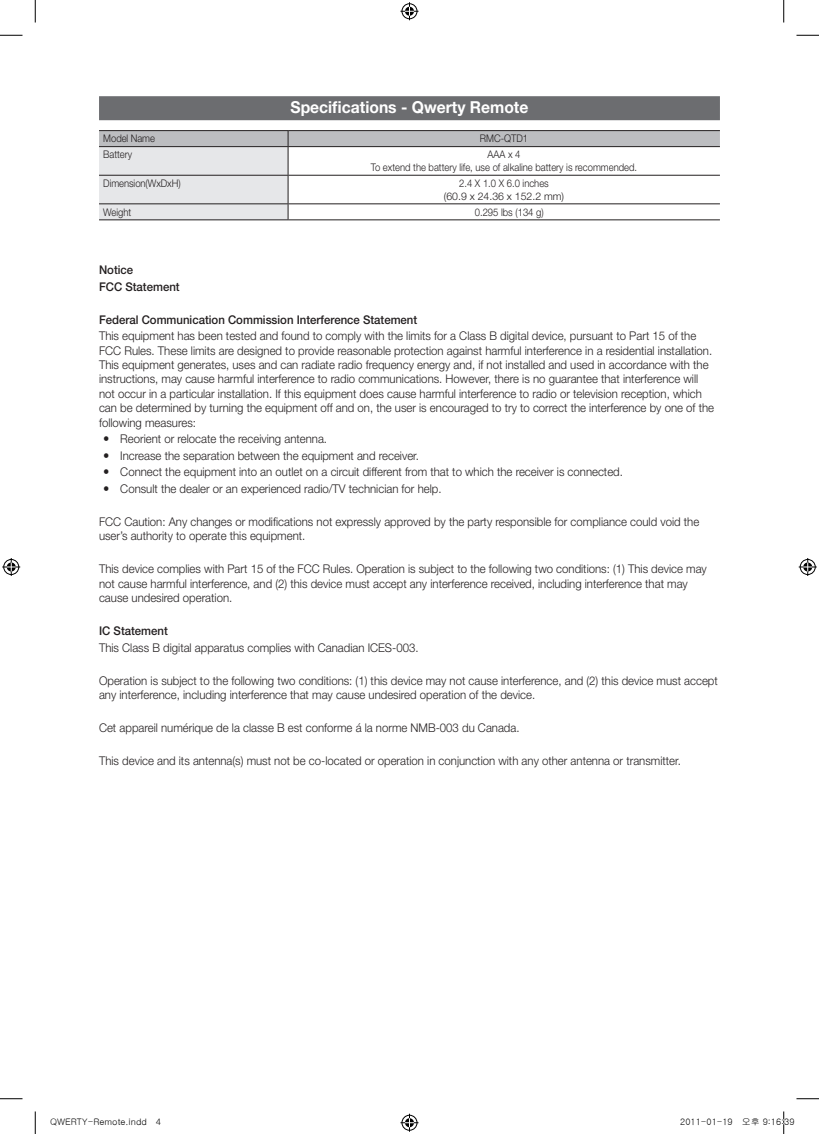
<style>
.page{position:relative;width:819px;height:1134px;background:#fff}
.page>*{position:absolute;margin:0;border:0;box-sizing:border-box;transform-origin:0 0}
.t1{font:700 16.5px "Helvetica Neue LT Pro";color:#fff;scale:.95 1}
.t2{font:300 12px/14.4px "Helvetica Neue LT Pro";color:#231f20;scale:.95 1}
.t3{font:500 12px/16.5px "Helvetica Neue LT Pro";color:#231f20;scale:.95 1}
.t4{font:300 10.5px/12.6px "Helvetica Neue LT Pro";color:#231f20;text-align:center;scale:.9 1}
.t5{font:9px "Gulim";color:#000}
</style>
<div class="page">
<div style="left:99px;top:96px;width:621px;height:24px;background:#6c6d70"></div>
<hr style="left:99px;top:130px;width:189px;height:1px;background:#231f20">
<hr style="left:288px;top:130px;width:432px;height:1px;background:#231f20">
<svg style="left:99px;top:131px;width:621px;height:89px"></svg>
<hr style="left:288px;top:219px;width:432px;height:1px;background:#231f20">
<svg style="left:0;top:35px;width:22px;height:1px"></svg>
<svg style="left:796px;top:35px;width:23px;height:1px"></svg>
<svg style="left:0;top:1098px;width:22px;height:1px"></svg>
<svg style="left:796px;top:1098px;width:23px;height:1px"></svg>
<svg style="left:35px;top:0;width:1px;height:22px"></svg>
<svg style="left:35px;top:1111px;width:1px;height:23px"></svg>
<svg style="left:783px;top:0;width:1px;height:22px"></svg>
<svg style="left:400px;top:2px;width:18px;height:18px"></svg>
<svg style="left:400px;top:1113px;width:18px;height:18px"></svg>
<svg style="left:2px;top:558px;width:18px;height:18px"></svg>
<svg style="left:799px;top:558px;width:18px;height:18px"></svg>
<svg style="left:783px;top:1111px;width:2px;height:23px"></svg>
<h1 class="t1" style="left:290px;top:97px;width:252px">Specifications - Qwerty Remote</h1>
<p class="t4" style="left:103px;top:132px;width:59px">Model Name</p>
<p class="t4" style="left:480px;top:132px;width:55px">RMC-QTD1</p>
<p class="t4" style="left:103px;top:148px;width:33px">Battery</p>
<p class="t4" style="left:371px;top:148px;width:297px">AAA x 4<br>To extend the battery life, use of alkaline battery is recommended.</p>
<p class="t4" style="left:103px;top:177px;width:87px">Dimension(WxDxH)</p>
<p class="t4" style="left:444px;top:177px;width:135px">2.4 X 1.0 X 6.0 inches<br>(60.9 x 24.36 x 152.2 mm)</p>
<p class="t4" style="left:103px;top:205px;width:33px">Weight</p>
<p class="t4" style="left:475px;top:205px;width:78px">0.295 lbs (134 g)</p>
<p class="t3" style="left:99px;top:261px;width:86px">Notice<br>FCC Statement</p>
<p class="t3" style="left:99px;top:311px;width:336px">Federal Communication Commission Interference Statement</p>
<p class="t2" style="left:99px;top:328px;width:649px">This equipment has been tested and found to comply with the limits for a Class B digital device, pursuant to Part 15 of the FCC Rules. These limits are designed to provide reasonable protection against harmful interference in a residential installation.<br>This equipment generates, uses and can radiate radio frequency energy and, if not installed and used in accordance with the instructions, may cause harmful interference to radio communications. However, there is no guarantee that interference will not occur in a particular installation. If this equipment does cause harmful interference to radio or television reception, which can be determined by turning the equipment off and on, the user is encouraged to try to correct the interference by one of the following measures:</p>
<p class="t2" style="left:120px;top:430px;width:531px;line-height:16.5px">Reorient or relocate the receiving antenna.<br>Increase the separation between the equipment and receiver.<br>Connect the equipment into an outlet on a circuit different from that to which the receiver is connected.<br>Consult the dealer or an experienced radio/TV technician for help.</p>
<p class="t2" style="left:99px;top:514px;width:633px">FCC Caution: Any changes or modifications not expressly approved by the party responsible for compliance could void the user’s authority to operate this equipment.</p>
<p class="t2" style="left:99px;top:561px;width:641px">This device complies with Part 15 of the FCC Rules. Operation is subject to the following two conditions: (1) This device may not cause harmful interference, and (2) this device must accept any interference received, including interference that may cause undesired operation.</p>
<p class="t3" style="left:99px;top:622px;width:74px">IC Statement</p>
<p class="t2" style="left:99px;top:640px;width:338px">This Class B digital apparatus complies with Canadian ICES-003.</p>
<p class="t2" style="left:99px;top:673px;width:653px">Operation is subject to the following two conditions: (1) this device may not cause interference, and (2) this device must accept any interference, including interference that may cause undesired operation of the device.</p>
<p class="t2" style="left:99px;top:720px;width:444px">Cet appareil numérique de la classe B est conforme á la norme NMB-003 du Canada.</p>
<p class="t2" style="left:99px;top:753px;width:614px">This device and its antenna(s) must not be co-located or operation in conjunction with any other antenna or transmitter.</p>
<p class="t5" style="left:50px;top:1117px;width:112px">QWERTY-Remote.indd 4</p>
<p class="t5" style="left:680px;top:1117px;width:116px">2011-01-19 오후 9:16:39</p>
</div>
